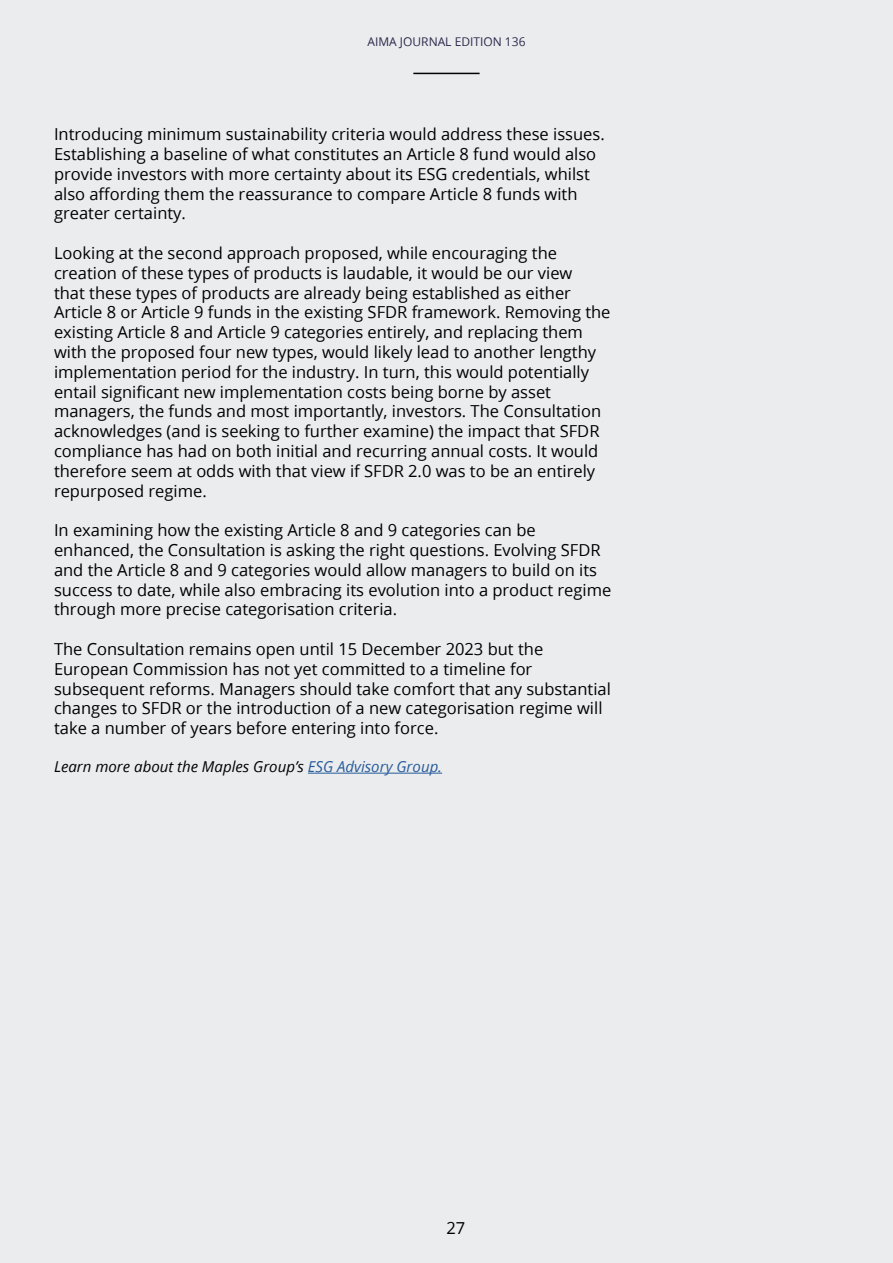
<style>
.page{position:relative;width:893px;height:1263px;background:#eaecee}
.page>*{position:absolute;margin:0;border:0;box-sizing:border-box;transform-origin:0 0}
.t1{font:16.5px/19.8px "Open Sans";color:#000}
.t2{font:italic 15px "Open Sans";color:#000}
.t3{font:12px "Open Sans";color:#2b294c}
.s1{color:#275b9b}
</style>
<div class="page">
<hr style="left:413px;top:73px;width:67px;height:1px;background:#000">
<hr style="left:308px;top:773px;width:134px;height:1px;background:#275b9b">
<p class="t3" style="left:367px;top:33px;width:160px">AIMA JOURNAL EDITION 136</p>
<p class="t1" style="left:54px;top:124px;width:552px">Introducing minimum sustainability criteria would address these issues.<br>Establishing a baseline of what constitutes an Article 8 fund would also provide investors with more certainty about its ESG credentials, whilst also affording them the reassurance to compare Article 8 funds with greater certainty.</p>
<p class="t1" style="left:54px;top:243px;width:558px">Looking at the second approach proposed, while encouraging the creation of these types of products is laudable, it would be our view<br>that these types of products are already being established as either Article 8 or Article 9 funds in the existing SFDR framework. Removing the existing Article 8 and Article 9 categories entirely, and replacing them with the proposed four new types, would likely lead to another lengthy implementation period for the industry. In turn, this would potentially entail significant new implementation costs being borne by asset managers, the funds and most importantly, investors. The Consultation acknowledges (and is seeking to further examine) the impact that SFDR compliance has had on both initial and recurring annual costs. It would therefore seem at odds with that view if SFDR 2.0 was to be an entirely repurposed regime.</p>
<p class="t1" style="left:54px;top:520px;width:559px">In examining how the existing Article 8 and 9 categories can be enhanced, the Consultation is asking the right questions. Evolving SFDR and the Article 8 and 9 categories would allow managers to build on its success to date, while also embracing its evolution into a product regime through more precise categorisation criteria.</p>
<p class="t1" style="left:54px;top:639px;width:558px">The Consultation remains open until 15 December 2023 but the European Commission has not yet committed to a timeline for subsequent reforms. Managers should take comfort that any substantial changes to SFDR or the introduction of a new categorisation regime will take a number of years before entering into force.</p>
<p class="t2" style="left:54px;top:756px;width:390px">Learn more about the Maples Group’s <span class="s1">ESG Advisory Group.</span></p>
<p class="t1" style="left:446px;top:1218px;width:20px">27</p>
</div>
